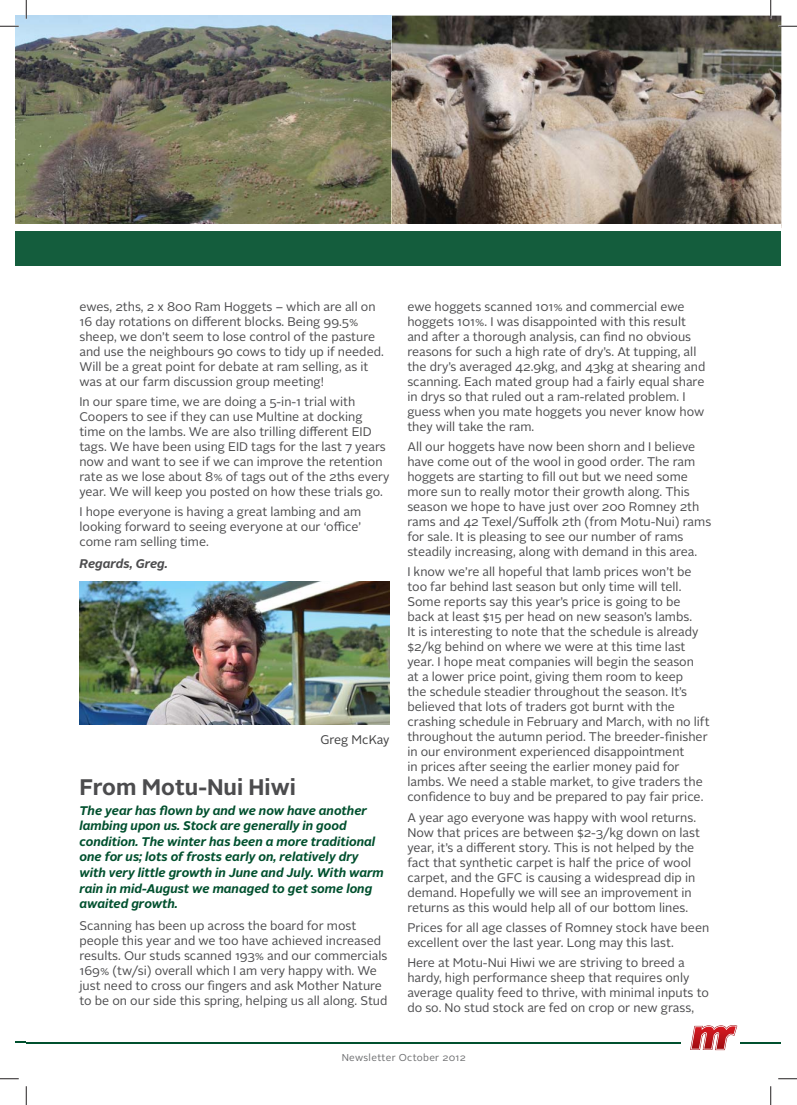
<style>
.page{position:relative;width:797px;height:1105px;background:#fff}
.page>*{position:absolute;margin:0;border:0;box-sizing:border-box;transform-origin:0 0}
.t1{font:700 22.5px "Alright Sans";color:#4c4c4e}
.t2{font:12.5px/15px "Alright Sans";color:#4c4c4e}
.t3{font:italic 700 12.5px/15.6px "Alright Sans";color:#00502e}
.t4{font:italic 700 12.5px "Alright Sans";color:#4c4c4e}
.t5{font:12.5px "Alright Sans";color:#404041}
.t6{font:10px "Alright Sans";letter-spacing:.03em;color:#6d6e70}
</style>
<div class="page">
<hr style="left:26px;top:1042px;width:655px;height:1px;background:#00502e">
<hr style="left:740px;top:1042px;width:41px;height:2px;background:#00502e">
<svg style="left:690px;top:1025px;width:47px;height:25px"></svg>
<img style="left:27px;top:16px;width:754px;height:208px">
<div style="left:16px;top:231px;width:765px;height:35px;background:#145d3d"></div>
<img style="left:391px;top:16px;width:1px;height:208px">
<img style="left:79px;top:581px;width:310px;height:144px">
<svg style="left:778px;top:25px;width:19px;height:2px"></svg>
<svg style="left:0;top:1078px;width:19px;height:1px"></svg>
<svg style="left:778px;top:1078px;width:19px;height:1px"></svg>
<svg style="left:0;top:0;width:27px;height:224px"></svg>
<svg style="left:25px;top:1086px;width:2px;height:19px"></svg>
<svg style="left:770px;top:0;width:1px;height:19px"></svg>
<svg style="left:770px;top:1086px;width:1px;height:19px"></svg>
<p class="t2" style="left:79px;top:299px;width:306px">ewes, 2ths, 2 x 800 Ram Hoggets – which are all on 16 day rotations on different blocks. Being 99.5% sheep, we don’t seem to lose control of the pasture and use the neighbours 90 cows to tidy up if needed.<br>Will be a great point for debate at ram selling, as it was at our farm discussion group meeting!</p>
<p class="t2" style="left:79px;top:395px;width:311px">In our spare time, we are doing a 5-in-1 trial with Coopers to see if they can use Multine at docking time on the lambs. We are also trilling different EID tags. We have been using EID tags for the last 7 years now and want to see if we can improve the retention rate as we lose about 8% of tags out of the 2ths every year. We will keep you posted on how these trials go.</p>
<p class="t2" style="left:79px;top:505px;width:283px;text-align:justify">I hope everyone is having a great lambing and am looking forward to seeing everyone at our ‘office’ come ram selling time.</p>
<p class="t4" style="left:79px;top:558px;width:90px">Regards, Greg.</p>
<p class="t5" style="left:320px;top:733px;width:71px">Greg McKay</p>
<h1 class="t1" style="left:79px;top:777px;width:218px">From Motu-Nui Hiwi</h1>
<p class="t3" style="left:79px;top:803px;width:306px">The year has flown by and we now have another lambing upon us. Stock are generally in good condition. The winter has been a more traditional one for us; lots of frosts early on, relatively dry with very little growth in June and July. With warm rain in mid-August we managed to get some long awaited growth.</p>
<p class="t2" style="left:79px;top:919px;width:309px">Scanning has been up across the board for most people this year and we too have achieved increased results. Our studs scanned 193% and our commercials 169% (tw/si) overall which I am very happy with. We just need to cross our fingers and ask Mother Nature to be on our side this spring, helping us all along. Stud</p>
<p class="t2" style="left:407px;top:299px;width:299px">ewe hoggets scanned 101% and commercial ewe hoggets 101%. I was disappointed with this result and after a thorough analysis, can find no obvious reasons for such a high rate of dry’s. At tupping, all the dry’s averaged 42.9kg, and 43kg at shearing and scanning. Each mated group had a fairly equal share in drys so that ruled out a ram-related problem. I guess when you mate hoggets you never know how they will take the ram.</p>
<p class="t2" style="left:407px;top:440px;width:305px">All our hoggets have now been shorn and I believe have come out of the wool in good order. The ram hoggets are starting to fill out but we need some more sun to really motor their growth along. This season we hope to have just over 200 Romney 2th rams and 42 Texel/Suffolk 2th (from Motu-Nui) rams for sale. It is pleasing to see our number of rams steadily increasing, along with demand in this area.</p>
<p class="t2" style="left:407px;top:565px;width:304px">I know we’re all hopeful that lamb prices won’t be too far behind last season but only time will tell.<br>Some reports say this year’s price is going to be back at least $15 per head on new season’s lambs.<br>It is interesting to note that the schedule is already $2/kg behind on where we were at this time last year. I hope meat companies will begin the season<br>at a lower price point, giving them room to keep<br>the schedule steadier throughout the season. It’s believed that lots of traders got burnt with the crashing schedule in February and March, with no lift throughout the autumn period. The breeder-finisher in our environment experienced disappointment<br>in prices after seeing the earlier money paid for lambs. We need a stable market, to give traders the confidence to buy and be prepared to pay fair price.</p>
<p class="t2" style="left:407px;top:810px;width:294px">A year ago everyone was happy with wool returns.<br>Now that prices are between $2-3/kg down on last year, it’s a different story. This is not helped by the fact that synthetic carpet is half the price of wool carpet, and the GFC is causing a widespread dip in demand. Hopefully we will see an improvement in returns as this would help all of our bottom lines.</p>
<p class="t2" style="left:407px;top:921px;width:303px">Prices for all age classes of Romney stock have been excellent over the last year. Long may this last.</p>
<p class="t2" style="left:407px;top:956px;width:303px">Here at Motu-Nui Hiwi we are striving to breed a hardy, high performance sheep that requires only average quality feed to thrive, with minimal inputs to do so. No stud stock are fed on crop or new grass,</p>
<p class="t6" style="left:342px;top:1053px;width:126px">Newsletter October 2012</p>
</div>
